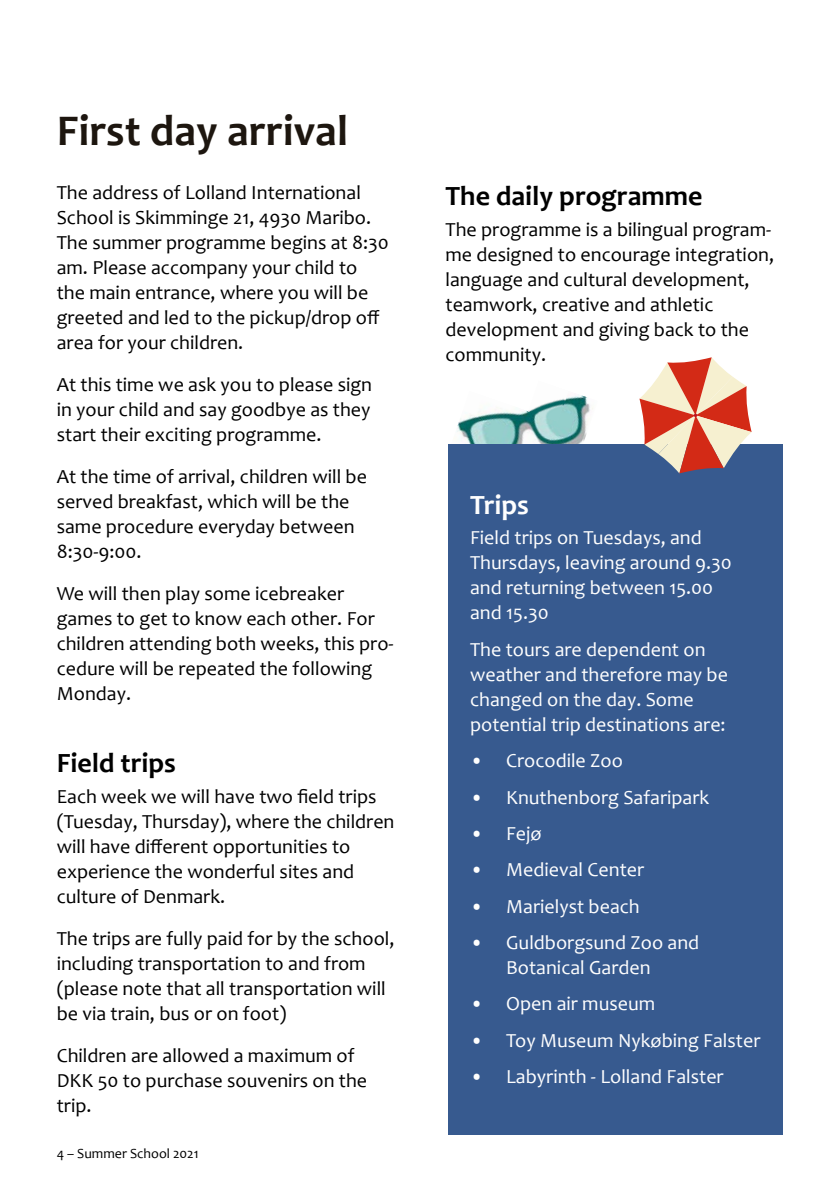
<style>
.page{position:relative;width:840px;height:1191px;background:#fff}
.page>*{position:absolute;margin:0;border:0;box-sizing:border-box;transform-origin:0 0}
.A5-overskrift{font:700 44px "Candara";color:#1d160f}
.A5-mellemrubrik{font:700 28px "Candara";color:#000}
.A5-mellemrubrik-2{font:700 28px "Candara";color:#fefefe}
.A5-Brødtekst{font:20px/25px "Candara";color:#000}
.A5_Bullets{font:20px/25px "Candara";color:#fefefe}
.t1{font:14px "Candara";color:#000}
</style>
<div class="page">
<img style="left:456px;top:410px;width:90px;height:34px">
<img style="left:546px;top:395px;width:47px;height:49px">
<img style="left:527px;top:395px;width:41px;height:27px">
<div style="left:448px;top:444px;width:334px;height:690px;background:#375a8f"></div>
<svg style="left:639px;top:357px;width:112px;height:116px"></svg>
<h2 class="A5-overskrift" style="left:57px;top:103px;width:293px">First day arrival</h2>
<p class="A5-Brødtekst" style="left:57px;top:180px;width:333px">The address of Lolland International School is Skimminge 21, 4930 Maribo.<br>The summer programme begins at 8:30 am. Please accompany your child to the main entrance, where you will be greeted and led to the pickup/drop off area for your children.</p>
<p class="A5-Brødtekst" style="left:57px;top:372px;width:317px;text-align:justify">At this time we ask you to please sign in your child and say goodbye as they start their exciting programme.</p>
<p class="A5-Brødtekst" style="left:57px;top:464px;width:311px">At the time of arrival, children will be served breakfast, which will be the same procedure everyday between<br>8:30-9:00.</p>
<p class="A5-Brødtekst" style="left:57px;top:581px;width:338px">We will then play some icebreaker games to get to know each other. For children attending both weeks, this pro&shy;cedure will be repeated the following<br>Monday.</p>
<h3 class="A5-mellemrubrik" style="left:57px;top:745px;width:121px">Field trips</h3>
<p class="A5-Brødtekst" style="left:57px;top:784px;width:339px">Each week we will have two field trips (Tuesday, Thursday), where the children will have different opportunities to experience the wonderful sites and culture of Denmark.</p>
<p class="A5-Brødtekst" style="left:57px;top:926px;width:339px">The trips are fully paid for by the school, including transportation to and from (please note that all transportation will be via train, bus or on foot)</p>
<p class="A5-Brødtekst" style="left:57px;top:1043px;width:312px">Children are allowed a maximum of<br>DKK 50 to purchase souvenirs on the trip.</p>
<p class="t1" style="left:57px;top:1144px;width:143px">4 – Summer School 2021</p>
<h3 class="A5-mellemrubrik" style="left:445px;top:178px;width:258px">The daily programme</h3>
<p class="A5-Brødtekst" style="left:445px;top:216px;width:330px">The programme is a bilingual program&shy;me designed to encourage integration, language and cultural development, teamwork, creative and athletic development and giving back to the community.</p>
<h3 class="A5-mellemrubrik-2" style="left:470px;top:487px;width:60px">Trips</h3>
<p class="A5_Bullets" style="left:470px;top:525px;width:263px">Field trips on Tuesdays, and<br>Thursdays, leaving around 9.30 and returning between 15.00 and 15.30</p>
<p class="A5_Bullets" style="left:470px;top:636px;width:259px">The tours are dependent on weather and therefore may be changed on the day. Some potential trip destinations are:</p>
<p class="A5_Bullets" style="left:470px;top:748px;width:154px">• Crocodile Zoo</p>
<p class="A5_Bullets" style="left:470px;top:784px;width:240px">• Knuthenborg Safaripark</p>
<p class="A5_Bullets" style="left:470px;top:820px;width:73px">• Fejø</p>
<p class="A5_Bullets" style="left:470px;top:857px;width:175px">• Medieval Center</p>
<p class="A5_Bullets" style="left:470px;top:893px;width:171px">• Marielyst beach</p>
<p class="A5_Bullets" style="left:506px;top:929px;width:194px;text-indent:-36px">• Guldborgsund Zoo and<br>Botanical Garden</p>
<p class="A5_Bullets" style="left:470px;top:991px;width:186px">• Open air museum</p>
<p class="A5_Bullets" style="left:470px;top:1027px;width:291px">• Toy Museum Nykøbing Falster</p>
<p class="A5_Bullets" style="left:470px;top:1063px;width:255px">• Labyrinth - Lolland Falster</p>
</div>
